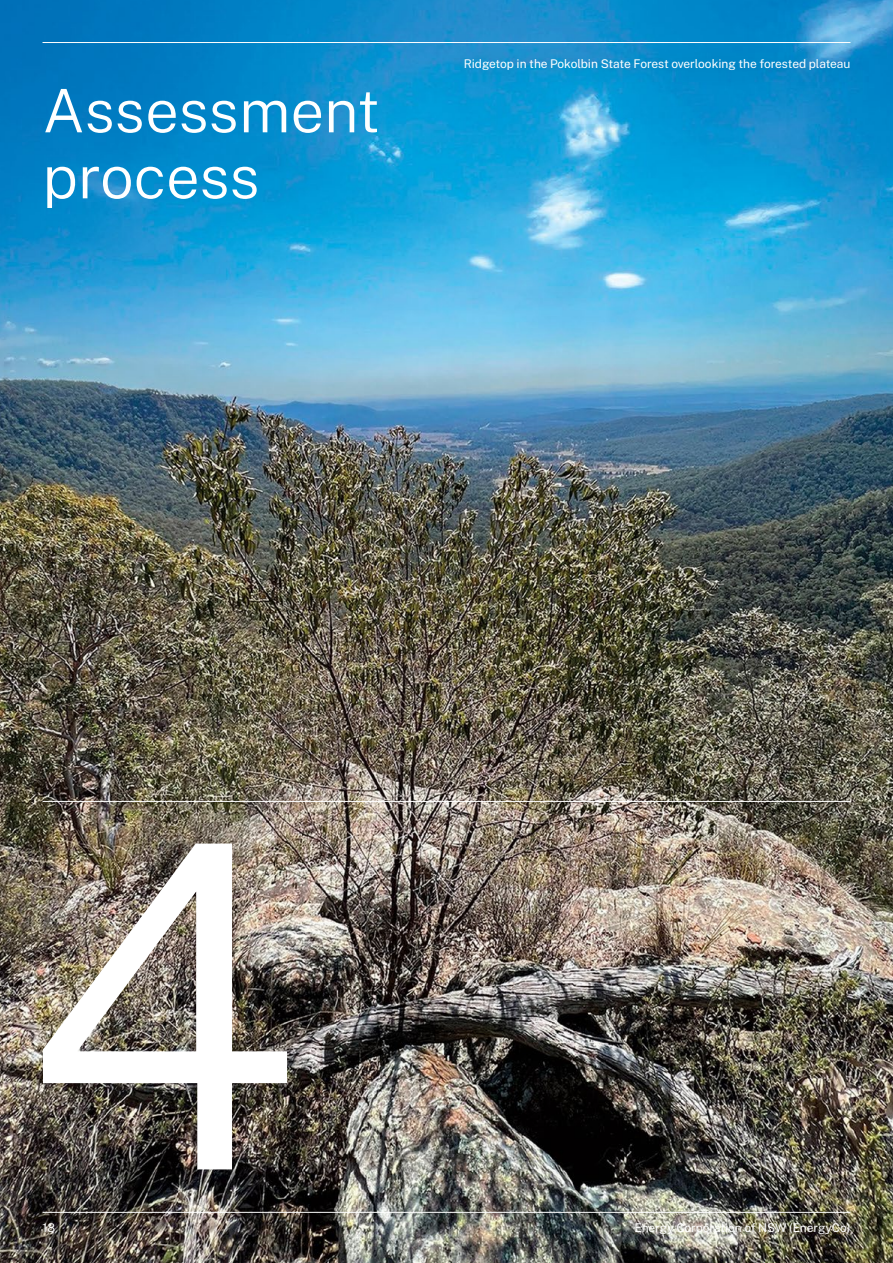
<style>
.page{position:relative;width:893px;height:1263px;background:#fff}
.page>*{position:absolute;margin:0;border:0;box-sizing:border-box;transform-origin:0 0}
.t1{font:300 450.75px "Public Sans";color:#fff}
.t2{font:300 60px/66px "Public Sans";letter-spacing:-.005em;color:#fff}
.t3{font:12px "Public Sans";letter-spacing:-.005em;color:#fff}
</style>
<div class="page">
<img style="left:0;top:0;width:893px;height:1263px">
<hr style="left:43px;top:1212px;width:807px;height:1px;background:#fff">
<div style="left:443px;top:37px;width:428px;height:55px;background:#000;opacity:.2"></div>
<hr style="left:43px;top:801px;width:807px;height:1px;background:#fff">
<hr style="left:43px;top:42px;width:807px;height:1px;background:#fff">
<h2 class="t2" style="left:43px;top:74px;width:339px">Assessment process</h2>
<p class="t3" style="left:464px;top:55px;width:388px">Ridgetop in the Pokolbin State Forest overlooking the forested plateau</p>
<h2 class="t1" style="left:22px;top:679px;width:281px">4</h2>
<p class="t3" style="left:43px;top:1219px;width:14px">18</p>
<p class="t3" style="left:634px;top:1219px;width:217px">Energy Corporation of NSW (EnergyCo)</p>
</div>
